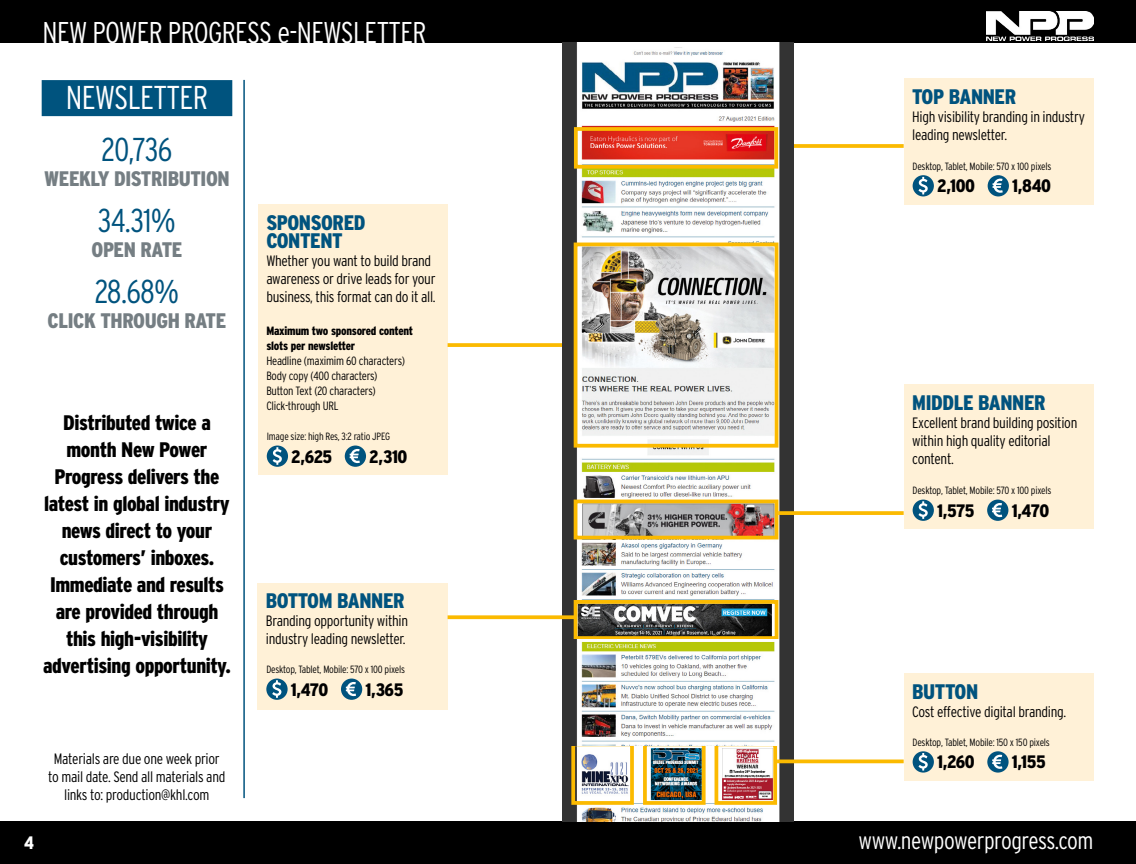
<style>
.page{position:relative;width:1136px;height:864px;background:#fff}
.page>*{position:absolute;margin:0;border:0;box-sizing:border-box;transform-origin:0 0}
.t1{font:300 33px "Interstate Condensed";letter-spacing:-.03em;color:#00537e}
.t2{font:300 33px "Interstate Condensed";letter-spacing:-.02em;color:#fff}
.t3{font:300 30px "Interstate Condensed";letter-spacing:-.02em;color:#fff}
.t4{font:300 24px "Interstate Condensed";letter-spacing:-.02em;color:#fff}
.t5{font:900 21px/27px "Interstate Condensed";letter-spacing:-.02em;color:#000;text-align:center}
.t6{font:900 21px/18px "Interstate Condensed";letter-spacing:-.02em;color:#00537e}
.t7{font:900 21px "Interstate Condensed";letter-spacing:-.02em;color:#757e83}
.t8{font:900 18px "Interstate Condensed";letter-spacing:-.03em;color:#000}
.t9{font:900 18px "Interstate Condensed";color:#fff}
.t10{font:300 15px/18px "Interstate Condensed";letter-spacing:-.02em;color:#000}
.t11{font:300 12px/15px "Interstate Condensed";letter-spacing:-.02em;color:#000}
.t12{font:900 12px/15px "Interstate Condensed";letter-spacing:-.02em;color:#000}
.t13{font:300 10.5px "Interstate Condensed";letter-spacing:-.02em;color:#000}
</style>
<div class="page">
<div style="left:0;top:0;width:1135px;height:43px;background:#000"></div>
<div style="left:0;top:821px;width:1135px;height:42px;background:#000"></div>
<img style="left:562px;top:43px;width:231px;height:778px">
<img style="left:578px;top:604px;width:195px;height:30px">
<img style="left:577px;top:745px;width:195px;height:55px">
<div style="left:903px;top:79px;width:190px;height:126px;background:#fff1d7"></div>
<div style="left:903px;top:385px;width:190px;height:144px;background:#fff1d7"></div>
<div style="left:903px;top:673px;width:190px;height:107px;background:#fff1d7"></div>
<div style="left:257px;top:582px;width:190px;height:126px;background:#fff1d7"></div>
<div style="left:258px;top:205px;width:189px;height:270px;background:#fff1d7"></div>
<svg style="left:912px;top:175px;width:21px;height:21px"></svg>
<svg style="left:918px;top:177px;width:9px;height:17px"></svg>
<div style="left:987px;top:175px;width:21px;height:21px;background:#00537e;border-radius:50%"></div>
<svg style="left:992px;top:178px;width:10px;height:15px"></svg>
<svg style="left:912px;top:499px;width:21px;height:21px"></svg>
<svg style="left:918px;top:501px;width:9px;height:17px"></svg>
<div style="left:987px;top:499px;width:21px;height:21px;background:#00537e;border-radius:50%"></div>
<svg style="left:992px;top:503px;width:10px;height:14px"></svg>
<div style="left:912px;top:751px;width:21px;height:21px;background:#00537e;border-radius:50%"></div>
<svg style="left:918px;top:752px;width:9px;height:18px"></svg>
<div style="left:987px;top:751px;width:21px;height:21px;background:#00537e;border-radius:50%"></div>
<svg style="left:992px;top:754px;width:10px;height:14px"></svg>
<div style="left:266px;top:678px;width:21px;height:21px;background:#00537e;border-radius:50%"></div>
<svg style="left:272px;top:680px;width:9px;height:17px"></svg>
<div style="left:341px;top:678px;width:21px;height:21px;background:#00537e;border-radius:50%"></div>
<svg style="left:346px;top:682px;width:10px;height:13px"></svg>
<div style="left:267px;top:445px;width:21px;height:21px;background:#00537e;border-radius:50%"></div>
<svg style="left:273px;top:447px;width:9px;height:17px"></svg>
<div style="left:345px;top:445px;width:21px;height:21px;background:#00537e;border-radius:50%"></div>
<svg style="left:349px;top:448px;width:11px;height:15px"></svg>
<svg style="left:778px;top:144px;width:125px;height:4px"></svg>
<svg style="left:447px;top:343px;width:126px;height:4px"></svg>
<svg style="left:447px;top:615px;width:126px;height:4px"></svg>
<div style="left:574px;top:127px;width:204px;height:41px;border:4px solid #fbba00"></div>
<div style="left:573px;top:599px;width:205px;height:40px;border:4px solid #fbba00"></div>
<div style="left:573px;top:242px;width:205px;height:205px;border:4px solid #fbba00"></div>
<div style="left:714px;top:742px;width:63px;height:62px;border:4px solid #fbba00"></div>
<div style="left:643px;top:742px;width:62px;height:62px;border:4px solid #fbba00"></div>
<div style="left:571px;top:742px;width:62px;height:62px;border:4px solid #fbba00"></div>
<hr style="left:778px;top:511px;width:125px;height:3px;background:#fbba00">
<svg style="left:777px;top:759px;width:126px;height:4px"></svg>
<img style="left:581px;top:504px;width:192px;height:30px">
<div style="left:573px;top:499px;width:205px;height:40px;border:4px solid #fbba00"></div>
<img style="left:562px;top:639px;width:231px;height:106px">
<img style="left:986px;top:11px;width:107px;height:29px">
<hr style="left:243px;top:80px;width:2px;height:717px;background:#00537e">
<div style="left:42px;top:80px;width:190px;height:36px;background:#00537e"></div>
<h2 class="t3" style="left:43px;top:15px;width:385px">NEW POWER PROGRESS e-NEWSLETTER</h2>
<h1 class="t2" style="left:66px;top:79px;width:144px">NEWSLETTER</h1>
<h1 class="t1" style="left:102px;top:130px;width:72px">20,736</h1>
<h3 class="t7" style="left:44px;top:167px;width:187px">WEEKLY DISTRIBUTION</h3>
<h1 class="t1" style="left:98px;top:201px;width:80px">34.31%</h1>
<h3 class="t7" style="left:92px;top:238px;width:92px">OPEN RATE</h3>
<h1 class="t1" style="left:95px;top:272px;width:86px">28.68%</h1>
<h3 class="t7" style="left:48px;top:308px;width:180px">CLICK THROUGH RATE</h3>
<h3 class="t5" style="left:43px;top:409px;width:189px">Distributed twice a month New Power<br>Progress delivers the latest in global industry news direct to your customers’ inboxes.<br>Immediate and results are provided through this high-visibility advertising opportunity.</h3>
<h3 class="t6" style="left:266px;top:213px;width:101px">SPONSORED<br>CONTENT</h3>
<p class="t10" style="left:266px;top:251px;width:171px">Whether you want to build brand awareness or drive leads for your business, this format can do it all.</p>
<p class="t12" style="left:266px;top:323px;width:148px">Maximum two sponsored content slots per newsletter</p>
<p class="t11" style="left:266px;top:353px;width:140px">Headline (maximim 60 characters)<br>Body copy (400 characters)<br>Button Text (20 characters)<br>Click-through URL</p>
<p class="t13" style="left:267px;top:430px;width:125px">Image size: high Res, 3:2 ratio JPEG</p>
<p class="t8" style="left:291px;top:446px;width:42px">2,625</p>
<p class="t8" style="left:369px;top:446px;width:40px">2,310</p>
<h3 class="t6" style="left:266px;top:591px;width:140px">BOTTOM BANNER</h3>
<p class="t10" style="left:266px;top:611px;width:144px">Branding opportunity within industry leading newsletter.</p>
<p class="t13" style="left:266px;top:663px;width:140px">Desktop, Tablet, Mobile: 570 x 100 pixels</p>
<p class="t8" style="left:291px;top:679px;width:39px">1,470</p>
<p class="t8" style="left:365px;top:679px;width:39px">1,365</p>
<p class="t9" style="left:24px;top:831px;width:11px">4</p>
<p class="t10" style="left:48px;top:749px;width:179px;text-align:center">Materials are due one week prior to mail date. Send all materials and links to: production@khl.com</p>
<h3 class="t6" style="left:912px;top:87px;width:106px">TOP BANNER</h3>
<p class="t10" style="left:912px;top:107px;width:174px">High visibility branding in industry leading newsletter.</p>
<p class="t13" style="left:912px;top:160px;width:140px">Desktop, Tablet, Mobile: 570 x 100 pixels</p>
<p class="t8" style="left:937px;top:176px;width:39px">2,100</p>
<p class="t8" style="left:1012px;top:176px;width:40px">1,840</p>
<h3 class="t6" style="left:912px;top:393px;width:135px">MIDDLE BANNER</h3>
<p class="t10" style="left:912px;top:413px;width:167px">Excellent brand building position within high quality editorial content.</p>
<p class="t13" style="left:912px;top:484px;width:140px">Desktop, Tablet, Mobile: 570 x 100 pixels</p>
<p class="t8" style="left:937px;top:500px;width:39px">1,575</p>
<p class="t8" style="left:1011px;top:500px;width:39px">1,470</p>
<h3 class="t6" style="left:912px;top:681px;width:68px">BUTTON</h3>
<p class="t10" style="left:912px;top:701px;width:156px">Cost effective digital branding.</p>
<p class="t13" style="left:912px;top:736px;width:139px">Desktop, Tablet, Mobile: 150 x 150 pixels</p>
<p class="t8" style="left:937px;top:751px;width:39px">1,260</p>
<p class="t8" style="left:1011px;top:751px;width:35px">1,155</p>
<h3 class="t4" style="left:858px;top:826px;width:236px">www.newpowerprogress.com</h3>
</div>
